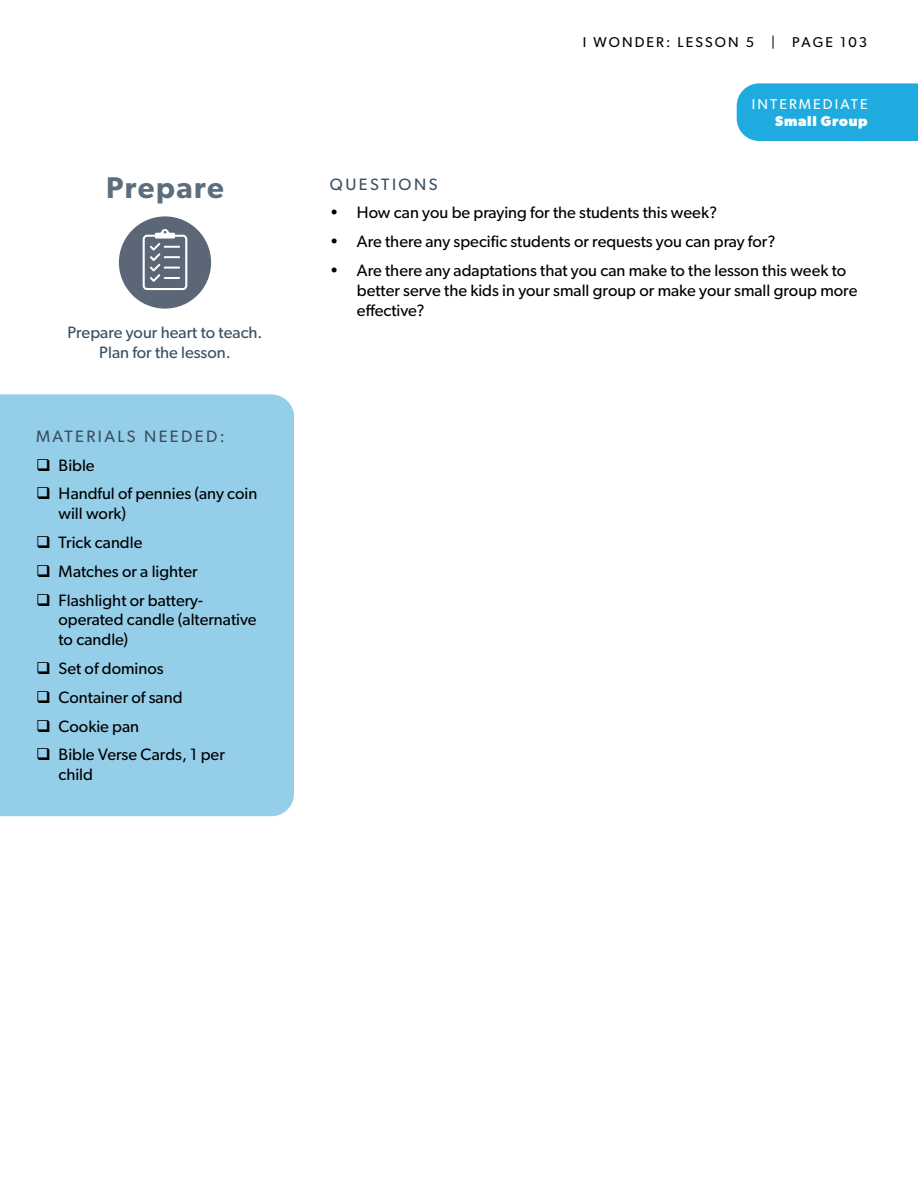
<style>
.page{position:relative;width:918px;height:1188px;background:#fff}
.page>*{position:absolute;margin:0;border:0;box-sizing:border-box;transform-origin:0 0}
.t1{font:600 30px "Gibson";letter-spacing:.05em;color:#5c6e7d}
.t2{font:16.5px/19.8px "Gibson";color:#000}
.t3{font:16.5px/19.8px "Gibson";color:#3b4f61;text-align:center}
.t4{font:16.5px "Gibson";letter-spacing:.15em;color:#3b4f61}
.t5{font:14.25px "Gibson";letter-spacing:.15em;color:#000}
.t6{font:14.25px "Gibson";letter-spacing:.15em;color:#fff}
.t7{font:700 14.25px "Gibson";letter-spacing:.05em;color:#fff}
</style>
<div class="page">
<div style="left:737px;top:83px;width:181px;height:58px;background:#1fabdf"></div>
<div style="left:119px;top:216px;width:92px;height:93px;background:#5b6676;border-radius:50%"></div>
<svg style="left:143px;top:229px;width:44px;height:61px"></svg>
<div style="left:0;top:395px;width:294px;height:421px;background:#95cee9"></div>
<h1 class="t1" style="left:106px;top:170px;width:119px">Prepare</h1>
<p class="t3" style="left:67px;top:323px;width:197px">Prepare your heart to teach.<br>Plan for the lesson.</p>
<p class="t4" style="left:36px;top:426px;width:190px">MATERIALS NEEDED:</p>
<p class="t2" style="left:36px;top:455px;width:60px">❑ Bible</p>
<p class="t2" style="left:59px;top:484px;width:200px;text-indent:-23px">❑ Handful of pennies (any coin will work)</p>
<p class="t2" style="left:36px;top:532px;width:108px">❑ Trick candle</p>
<p class="t2" style="left:36px;top:561px;width:163px">❑ Matches or a lighter</p>
<p class="t2" style="left:59px;top:590px;width:200px;text-indent:-23px">❑ Flashlight or battery&shy;operated candle (alternative to candle)</p>
<p class="t2" style="left:36px;top:658px;width:129px">❑ Set of dominos</p>
<p class="t2" style="left:36px;top:687px;width:148px">❑ Container of sand</p>
<p class="t2" style="left:36px;top:716px;width:105px">❑ Cookie pan</p>
<p class="t2" style="left:59px;top:745px;width:168px;text-indent:-23px">❑ Bible Verse Cards, 1 per child</p>
<p class="t2" style="left:59px;top:450px;width:79px;line-height:28.8px">[Type here] [Type here]</p>
<p class="t5" style="left:583px;top:34px;width:286px">I WONDER: LESSON 5 | PAGE 103</p>
<p class="t6" style="left:752px;top:96px;width:117px">INTERMEDIATE</p>
<p class="t7" style="left:775px;top:113px;width:94px">Small Group</p>
<p class="t4" style="left:330px;top:174px;width:109px">QUESTIONS</p>
<p class="t2" style="left:330px;top:203px;width:389px">• How can you be praying for the students this week?</p>
<p class="t2" style="left:330px;top:231px;width:447px">• Are there any specific students or requests you can pray for?</p>
<p class="t2" style="left:357px;top:260px;width:502px;text-indent:-27px">• Are there any adaptations that you can make to the lesson this week to better serve the kids in your small group or make your small group more effective?</p>
</div>
